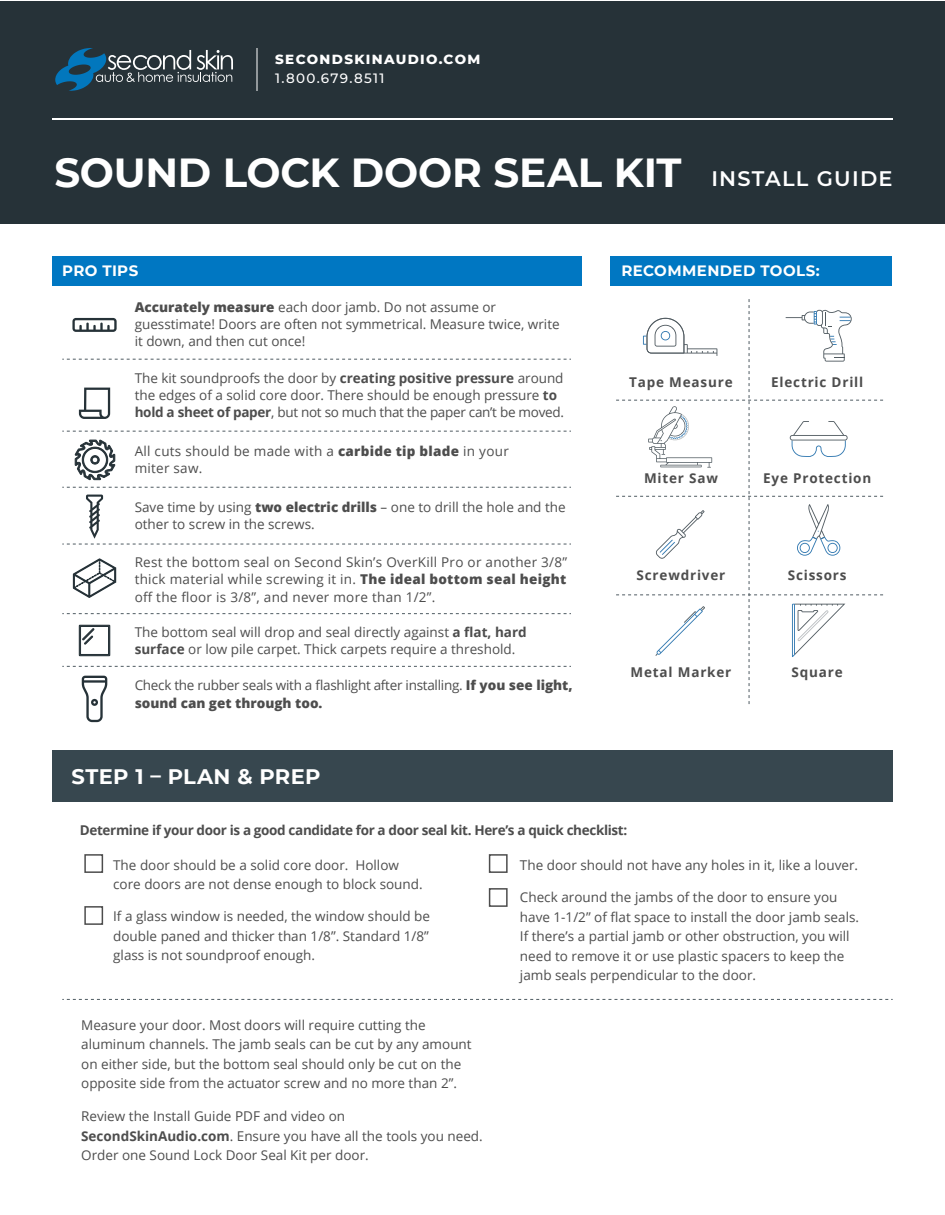
<style>
.page{position:relative;width:945px;height:1215px;background:#fff}
.page>*{position:absolute;margin:0;border:0;box-sizing:border-box;transform-origin:0 0}
.t1{font:700 40.5px "Montserrat";letter-spacing:-.005em;color:#fff}
.t2{font:700 21px "Montserrat";letter-spacing:.02em;color:#fff}
.t3{font:700 15px "Montserrat";letter-spacing:.025em;color:#fff}
.t4{font:13.5px/19.5px "Open Sans";color:#4d4d4d}
.t5{font:13.5px/17.2px "Open Sans";letter-spacing:-.02em;color:#4d4d4d}
.t6{font:700 13.5px "Open Sans";letter-spacing:.06em;color:#4d4d4d}
.t7{font:700 13.5px "Open Sans";letter-spacing:-.025em;color:#4d4d4d}
.t8{font:13.5px/17.2px "Open Sans";letter-spacing:.02em;color:#4d4d4d}
.t9{font:800 13.5px "Montserrat";letter-spacing:.1em;color:#fff}
.t10{font:500 13.5px "Montserrat";letter-spacing:.1em;color:#fff}
.s1{font-weight:600;font-size:21px}
.s2{font-weight:800}
.s3{font-weight:700}
</style>
<div class="page">
<div style="left:0;top:2px;width:945px;height:222px;background:#263238"></div>
<hr style="left:52px;top:118px;width:841px;height:1px;background:#fff">
<div style="left:52px;top:256px;width:530px;height:30px;background:#0077c2"></div>
<div style="left:610px;top:256px;width:282px;height:30px;background:#0077c2"></div>
<svg style="left:62px;top:359px;width:509px;height:1px"></svg>
<svg style="left:62px;top:487px;width:509px;height:1px"></svg>
<svg style="left:62px;top:613px;width:509px;height:1px"></svg>
<svg style="left:62px;top:666px;width:509px;height:1px"></svg>
<svg style="left:62px;top:999px;width:831px;height:1px"></svg>
<div style="left:84px;top:854px;width:19px;height:19px;border:2px solid #4d4d4d"></div>
<div style="left:489px;top:854px;width:19px;height:19px;border:2px solid #4d4d4d"></div>
<div style="left:489px;top:888px;width:19px;height:19px;border:2px solid #4d4d4d"></div>
<div style="left:84px;top:906px;width:19px;height:19px;border:2px solid #4d4d4d"></div>
<hr style="left:256px;top:48px;width:1px;height:42px;background:#fff">
<svg style="left:55px;top:48px;width:178px;height:43px"></svg>
<div style="left:53px;top:750px;width:840px;height:52px;background:#37474f"></div>
<svg style="left:72px;top:318px;width:45px;height:14px"></svg>
<svg style="left:82px;top:676px;width:25px;height:46px"></svg>
<svg style="left:79px;top:388px;width:31px;height:31px"></svg>
<svg style="left:62px;top:495px;width:509px;height:50px"></svg>
<svg style="left:79px;top:624px;width:32px;height:32px"></svg>
<svg style="left:72px;top:558px;width:45px;height:40px"></svg>
<svg style="left:62px;top:431px;width:509px;height:49px"></svg>
<svg style="left:616px;top:299px;width:267px;height:405px"></svg>
<p class="t9" style="left:275px;top:50px;width:207px">SECONDSKINAUDIO.COM</p>
<p class="t10" style="left:275px;top:69px;width:111px">1.800.679.8511</p>
<h1 class="t1" style="left:54px;top:143px;width:840px">SOUND LOCK DOOR SEAL KIT <span class="s1">INSTALL GUIDE</span></h1>
<p class="t3" style="left:62px;top:260px;width:77px">PRO TIPS</p>
<p class="t3" style="left:621px;top:260px;width:200px">RECOMMENDED TOOLS:</p>
<p class="t4" style="left:135px;top:298px;width:427px;line-height:17.2px"><span class="s2">Accurately measure</span> each door jamb. Do not assume or guesstimate! Doors are often not symmetrical. Measure twice, write it down, and then cut once!</p>
<p class="t4" style="left:135px;top:369px;width:431px;line-height:17.2px">The kit soundproofs the door by <span class="s3">creating positive pressure</span> around the edges of a solid core door. There should be enough pressure <span class="s3">to hold a sheet of paper</span>, but not so much that the paper can’t be moved.</p>
<p class="t8" style="left:135px;top:442px;width:376px">All cuts should be made with a <span class="s2">carbide tip blade</span> in your miter saw.</p>
<p class="t4" style="left:135px;top:498px;width:433px;line-height:17.2px">Save time by using <span class="s2">two electric drills</span> – one to drill the hole and the other to screw in the screws.</p>
<p class="t4" style="left:135px;top:553px;width:434px;line-height:17.2px;text-align:justify">Rest the bottom seal on Second Skin’s OverKill Pro or another 3/8” thick material while screwing it in. <span class="s2">The ideal bottom seal height </span>off the floor is 3/8”, and never more than 1/2”.</p>
<p class="t4" style="left:135px;top:623px;width:394px;line-height:17.2px">The bottom seal will drop and seal directly against <span class="s3">a flat, hard surface</span> or low pile carpet. Thick carpets require a threshold.</p>
<p class="t5" style="left:135px;top:677px;width:440px">Check the rubber seals with a flashlight after installing. <span class="s2">If you see light, sound can get through too.</span></p>
<h2 class="t2" style="left:71px;top:761px;width:251px">STEP 1 – PLAN &amp; PREP</h2>
<p class="t6" style="left:629px;top:372px;width:105px">Tape Measure</p>
<p class="t6" style="left:771px;top:372px;width:94px">Electric Drill</p>
<p class="t6" style="left:644px;top:468px;width:75px">Miter Saw</p>
<p class="t6" style="left:763px;top:468px;width:110px">Eye Protection</p>
<p class="t6" style="left:637px;top:566px;width:90px">Screwdriver</p>
<p class="t6" style="left:788px;top:566px;width:60px">Scissors</p>
<p class="t6" style="left:631px;top:663px;width:102px">Metal Marker</p>
<p class="t6" style="left:792px;top:663px;width:53px">Square</p>
<p class="t7" style="left:80px;top:821px;width:549px">Determine if your door is a good candidate for a door seal kit. Here’s a quick checklist:</p>
<p class="t4" style="left:113px;top:855px;width:311px">The door should be a solid core door. Hollow core doors are not dense enough to block sound.</p>
<p class="t4" style="left:520px;top:855px;width:340px">The door should not have any holes in it, like a louver.</p>
<p class="t4" style="left:113px;top:906px;width:318px;text-align:justify">If a glass window is needed, the window should be double paned and thicker than 1/8”. Standard 1/8” glass is not soundproof enough.</p>
<p class="t4" style="left:520px;top:887px;width:341px">Check around the jambs of the door to ensure you have 1-1/2” of flat space to install the door jamb seals.<br>If there’s a partial jamb or other obstruction, you will need to remove it or use plastic spacers to keep the jamb seals perpendicular to the door.</p>
<p class="t4" style="left:81px;top:1015px;width:392px">Measure your door. Most doors will require cutting the aluminum channels. The jamb seals can be cut by any amount on either side, but the bottom seal should only be cut on the opposite side from the actuator screw and no more than 2”.</p>
<p class="t4" style="left:81px;top:1106px;width:403px">Review the Install Guide PDF and video on<br><span class="s3">SecondSkinAudio.com</span>. Ensure you have all the tools you need.<br>Order one Sound Lock Door Seal Kit per door.</p>
</div>
